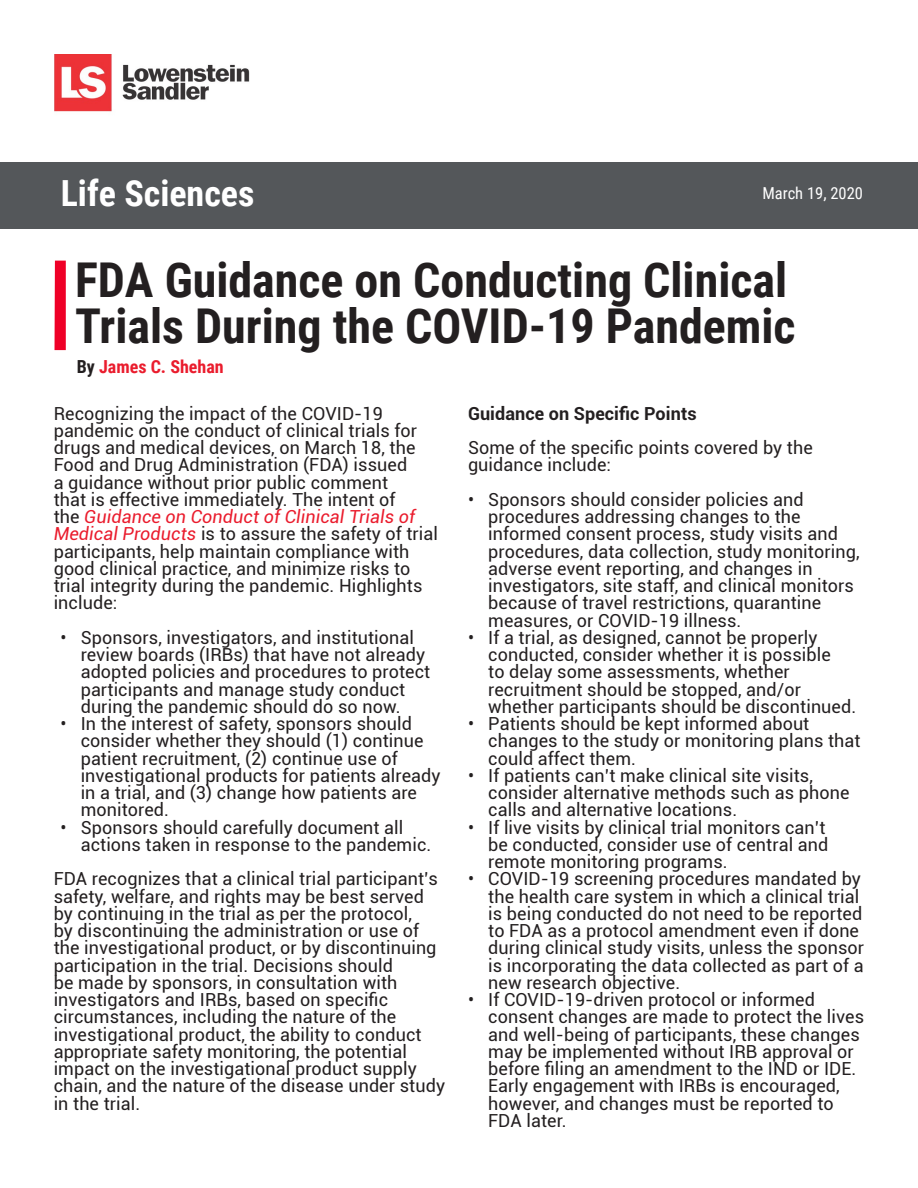
<style>
.page{position:relative;width:918px;height:1188px;background:#fff}
.page>*{position:absolute;margin:0;border:0;box-sizing:border-box;transform-origin:0 0}
.t1{font:700 48px/46.5px "Roboto Condensed";color:#231f20}
.t2{font:700 36px "Roboto Condensed";color:#fff}
.Body{font:18px/17.2px "Roboto";letter-spacing:.005em;color:#231f20}
.Body-2{font:700 18px "Roboto";letter-spacing:.005em;color:#231f20}
.Body-3{font:700 18px "Roboto Condensed";color:#ea1c2d}
.t3{font:16.5px "Roboto Condensed";color:#fff}
.s1{color:#231f20}
.s2{font-style:italic;color:#ea1c2d}
</style>
<div class="page">
<div style="left:0;top:163px;width:918px;height:66px;background:#54575a"></div>
<img style="left:54px;top:54px;width:196px;height:58px">
<div style="left:55px;top:261px;width:11px;height:89px;background:#ef0027"></div>
<p class="t2" style="left:61px;top:168px;width:195px">Life Sciences</p>
<p class="t3" style="left:762px;top:182px;width:102px">March 19, 2020</p>
<p class="t1" style="left:75px;top:254px;width:722px">FDA Guidance on Conducting Clinical<br>Trials During the COVID-19 Pandemic</p>
<p class="Body-3" style="left:77px;top:354px;width:148px"><span class="s1">By</span> James C. Shehan</p>
<p class="Body" style="left:54px;top:404px;width:386px">Recognizing the impact of the COVID-19 pandemic on the conduct of clinical trials for drugs and medical devices, on March 18, the Food and Drug Administration (FDA) issued<br>a guidance without prior public comment<br>that is effective immediately. The intent of<br>the <span class="s2">Guidance on Conduct of Clinical Trials of Medical Products</span> is to assure the safety of trial participants, help maintain compliance with good clinical practice, and minimize risks to trial integrity during the pandemic. Highlights include:</p>
<p class="Body" style="left:81px;top:628px;width:351px;text-indent:-20px">• Sponsors, investigators, and institutional review boards (IRBs) that have not already adopted policies and procedures to protect participants and manage study conduct during the pandemic should do so now.</p>
<p class="Body" style="left:81px;top:714px;width:361px;text-indent:-20px">• In the interest of safety, sponsors should consider whether they should (1) continue patient recruitment, (2) continue use of investigational products for patients already in a trial, and (3) change how patients are monitored.</p>
<p class="Body" style="left:81px;top:818px;width:352px;text-indent:-20px">• Sponsors should carefully document all actions taken in response to the pandemic.</p>
<p class="Body" style="left:54px;top:870px;width:393px">FDA recognizes that a clinical trial participant’s safety, welfare, and rights may be best served by continuing in the trial as per the protocol,<br>by discontinuing the administration or use of the investigational product, or by discontinuing participation in the trial. Decisions should<br>be made by sponsors, in consultation with investigators and IRBs, based on specific circumstances, including the nature of the investigational product, the ability to conduct appropriate safety monitoring, the potential impact on the investigational product supply chain, and the nature of the disease under study in the trial.</p>
<p class="Body-2" style="left:468px;top:400px;width:230px">Guidance on Specific Points</p>
<p class="Body" style="left:468px;top:438px;width:346px">Some of the specific points covered by the guidance include:</p>
<p class="Body" style="left:488px;top:490px;width:373px;text-indent:-20px">• Sponsors should consider policies and procedures addressing changes to the informed consent process, study visits and procedures, data collection, study monitoring, adverse event reporting, and changes in investigators, site staff, and clinical monitors because of travel restrictions, quarantine measures, or COVID-19 illness.</p>
<p class="Body" style="left:488px;top:628px;width:370px;text-indent:-20px">• If a trial, as designed, cannot be properly conducted, consider whether it is possible<br>to delay some assessments, whether recruitment should be stopped, and/or whether participants should be discontinued.</p>
<p class="Body" style="left:488px;top:714px;width:374px;text-indent:-20px">• Patients should be kept informed about changes to the study or monitoring plans that could affect them.</p>
<p class="Body" style="left:488px;top:766px;width:363px;text-indent:-20px">• If patients can’t make clinical site visits, consider alternative methods such as phone calls and alternative locations.</p>
<p class="Body" style="left:488px;top:818px;width:342px;text-indent:-20px">• If live visits by clinical trial monitors can’t be conducted, consider use of central and remote monitoring programs.</p>
<p class="Body" style="left:488px;top:870px;width:377px;text-indent:-20px">• COVID-19 screening procedures mandated by the health care system in which a clinical trial is being conducted do not need to be reported to FDA as a protocol amendment even if done during clinical study visits, unless the sponsor is incorporating the data collected as part of a new research objective.</p>
<p class="Body" style="left:488px;top:990px;width:377px;text-indent:-20px">• If COVID-19-driven protocol or informed consent changes are made to protect the lives and well-being of participants, these changes may be implemented without IRB approval or before filing an amendment to the IND or IDE.<br>Early engagement with IRBs is encouraged, however, and changes must be reported to FDA later.</p>
</div>
